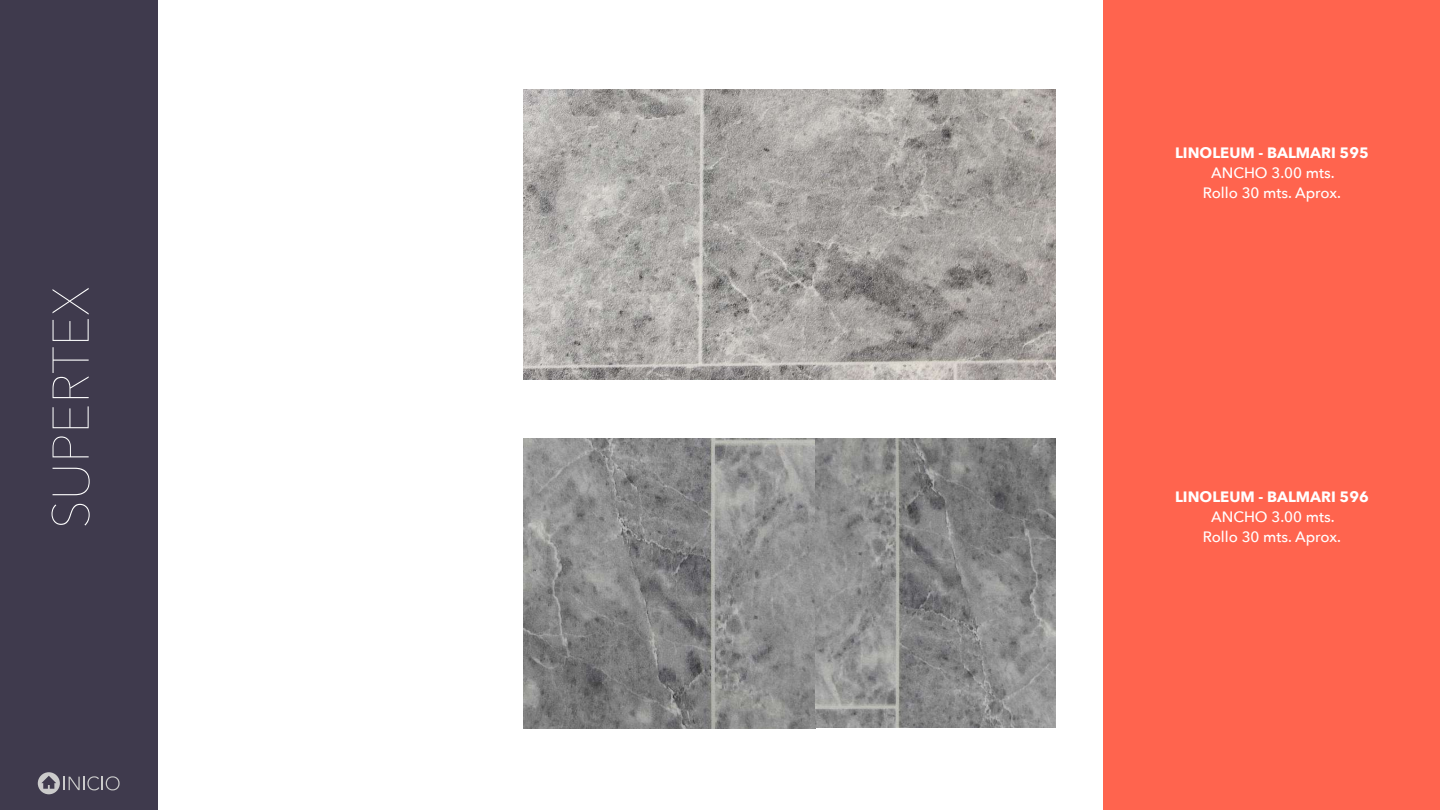
<style>
.page{position:relative;width:1440px;height:810px;background:#fff}
.page>*{position:absolute;margin:0;border:0;box-sizing:border-box;transform-origin:0 0}
.t1{font:200 51px "Avenir Next";color:#fff}
.t2{font:500 15px/20.2px "Avenir Next";color:#fff;text-align:center}
.t3{font:700 15px "Avenir Next";color:#fff}
</style>
<div class="page">
<div style="left:1104px;top:0;width:336px;height:810px;background:#ff644e"></div>
<div style="left:0;top:0;width:157px;height:810px;background:#3f3a4d"></div>
<svg style="left:38px;top:772px;width:82px;height:22px"></svg>
<img style="left:524px;top:438px;width:292px;height:291px">
<img style="left:816px;top:438px;width:240px;height:289px">
<img style="left:524px;top:89px;width:532px;height:291px">
<h1 class="t1" style="left:38px;top:529px;width:245px;rotate:-90deg">SUPERTEX</h1>
<p class="t3" style="left:1175px;top:143px;width:195px">LINOLEUM - BALMARI 595</p>
<p class="t2" style="left:1203px;top:163px;width:140px">ANCHO 3.00 mts.<br>Rollo 30 mts. Aprox.</p>
<p class="t3" style="left:1175px;top:487px;width:195px">LINOLEUM - BALMARI 596</p>
<p class="t2" style="left:1203px;top:507px;width:140px">ANCHO 3.00 mts.<br>Rollo 30 mts. Aprox.</p>
</div>
